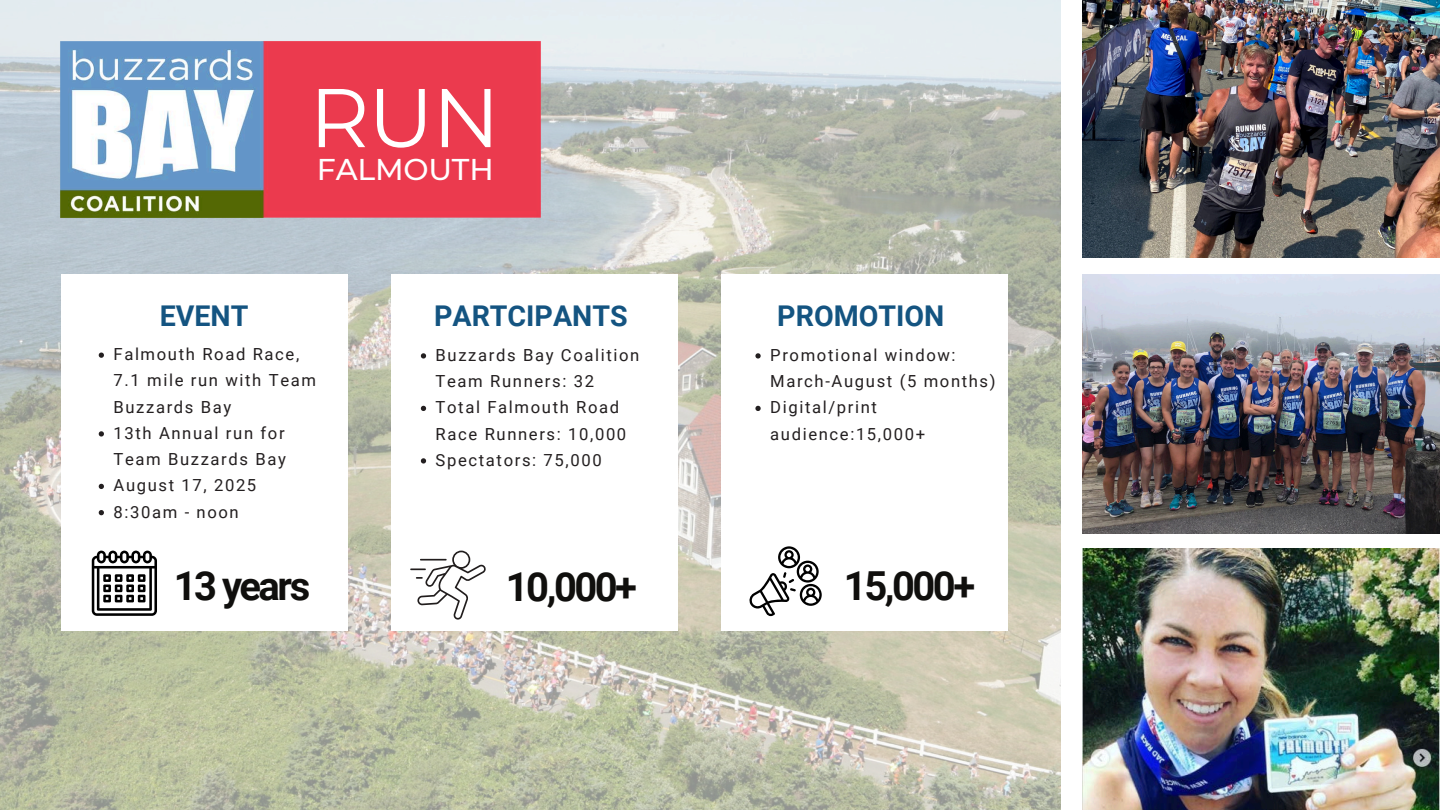
<style>
.page{position:relative;width:1440px;height:810px;background:#fff}
.page>*{position:absolute;margin:0;border:0;box-sizing:border-box;transform-origin:0 0}
.t1{font:83.1px "Montserrat";color:#fff}
.t2{font:700 40px "Roboto";letter-spacing:-.06em;color:#100f0d}
.t3{font:500 30px "Montserrat";letter-spacing:-.005em;color:#fff}
.t4{font:700 28.6px "Roboto";color:#145481}
.t5{font:16.7px/26.2px "Roboto";letter-spacing:.1em;color:#231f20}
</style>
<div class="page">
<img style="left:0;top:0;width:1060px;height:810px">
<img style="left:45px;top:26px;width:511px;height:206px">
<div style="left:61px;top:275px;width:287px;height:356px;background:#fff"></div>
<div style="left:391px;top:275px;width:287px;height:356px;background:#fff"></div>
<img style="left:1082px;top:548px;width:358px;height:262px">
<img style="left:1083px;top:275px;width:357px;height:259px">
<img style="left:1083px;top:0;width:357px;height:258px">
<div style="left:721px;top:275px;width:287px;height:356px;background:#fff"></div>
<svg style="left:749px;top:546px;width:73px;height:70px"></svg>
<svg style="left:92px;top:551px;width:65px;height:65px"></svg>
<svg style="left:410px;top:551px;width:76px;height:69px"></svg>
<svg style="left:99px;top:353px;width:5px;height:5px"></svg>
<svg style="left:99px;top:431px;width:5px;height:6px"></svg>
<svg style="left:99px;top:484px;width:5px;height:5px"></svg>
<svg style="left:99px;top:510px;width:5px;height:5px"></svg>
<svg style="left:421px;top:353px;width:5px;height:6px"></svg>
<svg style="left:421px;top:406px;width:5px;height:5px"></svg>
<svg style="left:421px;top:458px;width:5px;height:6px"></svg>
<svg style="left:755px;top:353px;width:6px;height:6px"></svg>
<svg style="left:755px;top:406px;width:6px;height:5px"></svg>
<p class="t1" style="left:309px;top:67px;width:192px">RUN</p>
<p class="t3" style="left:317px;top:151px;width:178px">FALMOUTH</p>
<p class="t4" style="left:160px;top:299px;width:90px">EVENT</p>
<h4 class="t4" style="left:777px;top:300px;width:169px">PROMOTION</h4>
<p class="t5" style="left:114px;top:341px;width:204px">Falmouth Road Race,<br>7.1 mile run with Team<br>Buzzards Bay</p>
<p class="t5" style="left:114px;top:420px;width:174px">13th Annual run for<br>Team Buzzards Bay</p>
<p class="t5" style="left:114px;top:472px;width:144px">August 17, 2025</p>
<p class="t5" style="left:114px;top:499px;width:127px">8:30am - noon</p>
<h1 class="t4" style="left:434px;top:300px;width:195px">PARTCIPANTS</h1>
<h4 class="t5" style="left:436px;top:342px;width:205px">Buzzards Bay Coalition<br>Team Runners: 32</h4>
<p class="t5" style="left:436px;top:394px;width:192px">Total Falmouth Road<br>Race Runners: 10,000</p>
<p class="t5" style="left:436px;top:447px;width:168px">Spectators: 75,000</p>
<p class="t5" style="left:770px;top:342px;width:227px">Promotional window:<br>March-August (5 months)</p>
<p class="t5" style="left:770px;top:394px;width:156px">Digital/print audience:15,000+</p>
<h3 class="t2" style="left:174px;top:563px;width:138px">13 years</h3>
<h4 class="t2" style="left:506px;top:564px;width:133px">10,000+</h4>
<h2 class="t2" style="left:844px;top:563px;width:133px">15,000+</h2>
</div>
